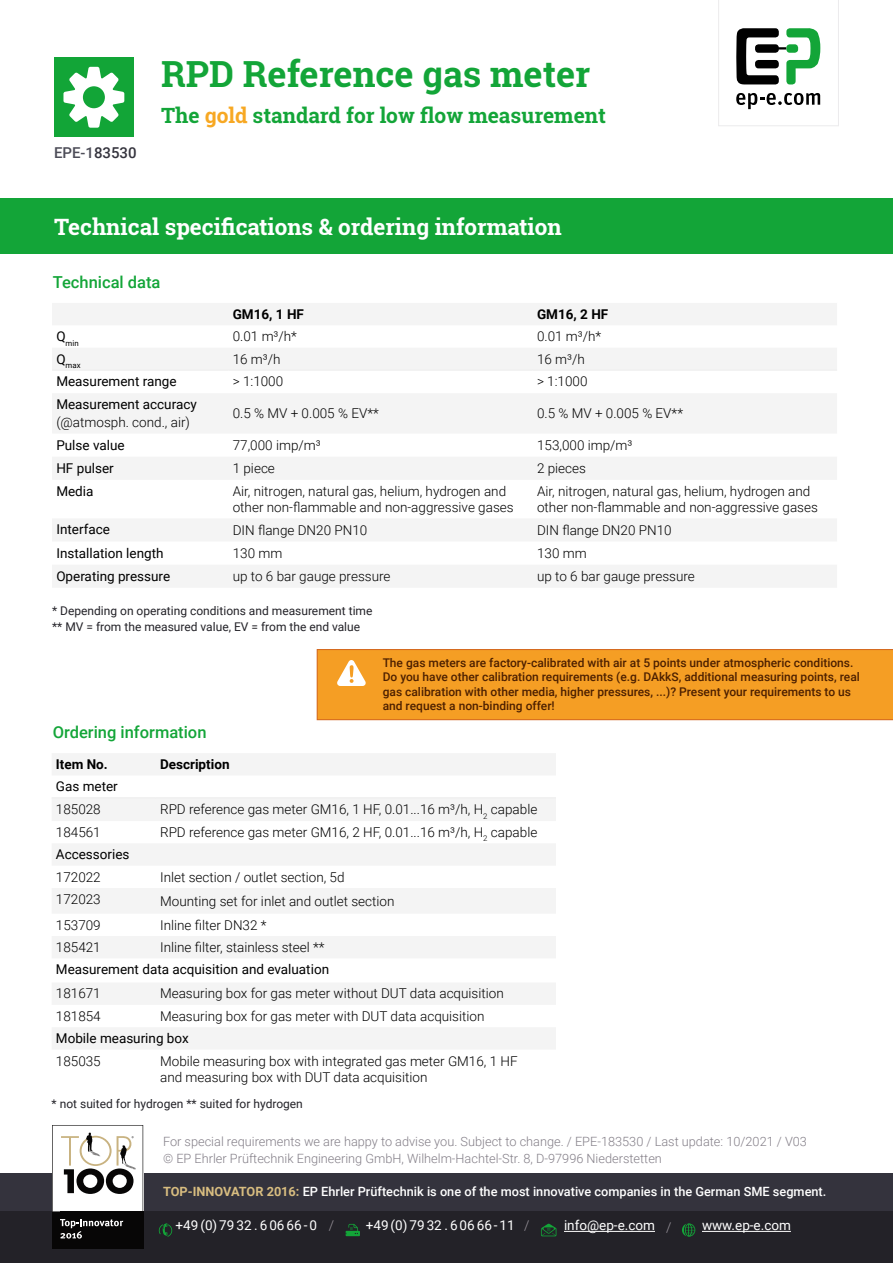
<style>
.page{position:relative;width:893px;height:1263px;background:#fff}
.page>*{position:absolute;margin:0;border:0;box-sizing:border-box;transform-origin:0 0}
.t1{font:700 36px "Roboto Slab";color:#13a538}
.t2{font:700 22.5px "Roboto Slab";color:#fff}
.t3{font:700 21px "Roboto Slab";color:#13a538}
.t4{font:500 16.5px "Roboto";color:#13a538}
.t5{font:500 15px "Roboto";color:#4d4d58}
.t6{font:300 13.5px/16.2px "Roboto";color:#000}
.t7{font:13.5px "Roboto";color:#000}
.t8{font:13.5px "Roboto";color:#fff}
.t9{font:700 13.5px "Roboto";color:#000}
.t10{font:300 12.75px/16.5px "Roboto";color:#837e87}
.t11{font:500 12.75px "Roboto";color:#fff}
.t12{font:500 12px/14.2px "Roboto";color:#4d2000}
.t13{font:12px/16.5px "Roboto";color:#232228}
.t14{font:7.8px "Roboto";color:#000}
.s1{color:#34333d}
.s2{color:#f7a823}
.s3{font-weight:700;color:#d8bd80}
.s4{font-weight:300;color:#9d989f}
</style>
<div class="page">
<div style="left:0;top:1174px;width:893px;height:38px;background:#34333d"></div>
<div style="left:0;top:1212px;width:893px;height:51px;background:#232228"></div>
<svg style="left:52px;top:1125px;width:91px;height:87px"></svg>
<div style="left:52px;top:1212px;width:91px;height:36px;background:#070606"></div>
<div style="left:60px;top:1211px;width:83px;height:37px;background:#070606"></div>
<svg style="left:60px;top:1219px;width:63px;height:19px"></svg>
<svg style="left:159px;top:1223px;width:13px;height:14px"></svg>
<svg style="left:346px;top:1224px;width:14px;height:12px"></svg>
<svg style="left:541px;top:1224px;width:15px;height:12px"></svg>
<hr style="left:564px;top:1231px;width:91px;height:1px;background:#fff">
<svg style="left:682px;top:1223px;width:13px;height:14px"></svg>
<hr style="left:702px;top:1231px;width:89px;height:1px;background:#fff">
<svg style="left:718px;top:0;width:121px;height:126px"></svg>
<div style="left:54px;top:57px;width:80px;height:80px;background:#12a537"></div>
<svg style="left:63px;top:67px;width:61px;height:61px"></svg>
<div style="left:0;top:199px;width:893px;height:55px;background:#13a538"></div>
<svg style="left:52px;top:303px;width:785px;height:284px;fill:#f4f4f4"></svg>
<hr style="left:52px;top:369px;width:176px;height:2px;background:#f0f0f0">
<hr style="left:228px;top:369px;width:305px;height:2px;background:#f0f0f0">
<hr style="left:533px;top:369px;width:304px;height:2px;background:#f0f0f0">
<svg style="left:52px;top:754px;width:504px;height:295px;fill:#f4f4f4"></svg>
<hr style="left:52px;top:797px;width:104px;height:2px;background:#f0f0f0">
<hr style="left:156px;top:797px;width:400px;height:2px;background:#f0f0f0">
<div style="left:317px;top:649px;width:576px;height:71px;background:#f59e24"></div>
<p class="t5" style="left:54px;top:142px;width:84px">EPE-1<span class="s1">83530</span></p>
<h1 class="t1" style="left:161px;top:49px;width:431px">RPD Reference gas meter</h1>
<h3 class="t3" style="left:161px;top:101px;width:446px">The <span class="s2">gold</span> standard for low flow measurement</h3>
<h2 class="t2" style="left:54px;top:212px;width:509px">Technical specifications &amp; ordering information</h2>
<p class="t4" style="left:53px;top:271px;width:109px">Technical data</p>
<p class="t9" style="left:233px;top:305px;width:73px">GM16, 1 HF</p>
<p class="t9" style="left:537px;top:305px;width:73px">GM16, 2 HF</p>
<p class="t14" style="left:56px;top:337px;width:24px"><sup>Q</sup>min</p>
<p class="t6" style="left:233px;top:328px;width:66px">0.01 m³/h*</p>
<p class="t6" style="left:537px;top:328px;width:66px">0.01 m³/h*</p>
<p class="t14" style="left:56px;top:360px;width:26px"><sup>Q</sup>max</p>
<p class="t6" style="left:233px;top:350px;width:49px">16 m³/h</p>
<p class="t6" style="left:537px;top:350px;width:49px">16 m³/h</p>
<p class="t7" style="left:56px;top:372px;width:122px">Measurement range</p>
<p class="t6" style="left:233px;top:373px;width:52px">&gt; 1:1000</p>
<p class="t6" style="left:537px;top:373px;width:52px">&gt; 1:1000</p>
<p class="t7" style="left:56px;top:395px;width:142px">Measurement accuracy</p>
<p class="t6" style="left:56px;top:414px;width:135px">(@atmosph. cond., air)</p>
<p class="t6" style="left:233px;top:405px;width:148px">0.5 % MV + 0.005 % EV**</p>
<p class="t6" style="left:537px;top:405px;width:148px">0.5 % MV + 0.005 % EV**</p>
<p class="t7" style="left:56px;top:435px;width:70px">Pulse value</p>
<p class="t6" style="left:233px;top:436px;width:89px">77,000 imp/m³</p>
<p class="t6" style="left:537px;top:436px;width:97px">153,000 imp/m³</p>
<p class="t7" style="left:56px;top:458px;width:59px">HF pulser</p>
<p class="t6" style="left:233px;top:460px;width:44px">1 piece</p>
<p class="t6" style="left:537px;top:460px;width:51px">2 pieces</p>
<p class="t7" style="left:56px;top:481px;width:39px">Media</p>
<p class="t6" style="left:233px;top:482px;width:282px">Air, nitrogen, natural gas, helium, hydrogen and other non-flammable and non-aggressive gases</p>
<p class="t6" style="left:537px;top:482px;width:282px">Air, nitrogen, natural gas, helium, hydrogen and other non-flammable and non-aggressive gases</p>
<p class="t7" style="left:56px;top:520px;width:55px">Interface</p>
<p class="t6" style="left:233px;top:521px;width:136px">DIN flange DN20 PN10</p>
<p class="t6" style="left:537px;top:521px;width:136px">DIN flange DN20 PN10</p>
<p class="t7" style="left:56px;top:543px;width:109px">Installation length</p>
<p class="t6" style="left:233px;top:544px;width:51px">130 mm</p>
<p class="t6" style="left:537px;top:544px;width:51px">130 mm</p>
<p class="t7" style="left:56px;top:566px;width:115px">Operating pressure</p>
<p class="t6" style="left:233px;top:568px;width:159px">up to 6 bar gauge pressure</p>
<p class="t6" style="left:537px;top:568px;width:159px">up to 6 bar gauge pressure</p>
<p class="t13" style="left:52px;top:602px;width:322px">* Depending on operating conditions and measurement time ** MV = from the measured value, EV = from the end value</p>
<p class="t4" style="left:53px;top:721px;width:155px">Ordering information</p>
<p class="t12" style="left:383px;top:655px;width:479px">The gas meters are factory-calibrated with air at 5 points under atmospheric conditions.<br>Do you have other calibration requirements (e.g. DAkkS, additional measuring points, real gas calibration with other media, higher pressures, ...)? Present your requirements to us and request a non-binding offer!</p>
<p class="t9" style="left:56px;top:755px;width:53px">Item No.</p>
<p class="t9" style="left:160px;top:755px;width:71px">Description</p>
<p class="t7" style="left:56px;top:777px;width:63px">Gas meter</p>
<p class="t6" style="left:56px;top:800px;width:46px">185028</p>
<p class="t6" style="left:160px;top:801px;width:379px">RPD reference gas meter GM16, 1 HF, 0.01...16 m³/h, H<sub>2</sub> capable</p>
<p class="t6" style="left:56px;top:823px;width:46px">184561</p>
<p class="t6" style="left:160px;top:823px;width:379px">RPD reference gas meter GM16, 2 HF, 0.01...16 m³/h, H<sub>2</sub> capable</p>
<p class="t7" style="left:56px;top:845px;width:75px">Accessories</p>
<p class="t6" style="left:56px;top:868px;width:46px">172022</p>
<p class="t6" style="left:160px;top:868px;width:186px">Inlet section / outlet section, 5d</p>
<p class="t6" style="left:56px;top:891px;width:46px">172023</p>
<p class="t6" style="left:160px;top:892px;width:236px">Mounting set for inlet and outlet section</p>
<p class="t6" style="left:56px;top:916px;width:46px">153709</p>
<p class="t6" style="left:160px;top:916px;width:108px">Inline filter DN32 *</p>
<p class="t6" style="left:56px;top:939px;width:46px">185421</p>
<p class="t6" style="left:160px;top:939px;width:166px">Inline filter, stainless steel **</p>
<p class="t7" style="left:56px;top:960px;width:275px">Measurement data acquisition and evaluation</p>
<p class="t6" style="left:56px;top:985px;width:46px">181671</p>
<p class="t6" style="left:160px;top:985px;width:345px">Measuring box for gas meter without DUT data acquisition</p>
<p class="t6" style="left:56px;top:1007px;width:46px">181854</p>
<p class="t6" style="left:160px;top:1007px;width:326px">Measuring box for gas meter with DUT data acquisition</p>
<p class="t7" style="left:56px;top:1029px;width:134px">Mobile measuring box</p>
<p class="t6" style="left:56px;top:1052px;width:46px">185035</p>
<p class="t6" style="left:160px;top:1052px;width:359px">Mobile measuring box with integrated gas meter GM16, 1 HF and measuring box with DUT data acquisition</p>
<p class="t13" style="left:52px;top:1095px;width:253px">* not suited for hydrogen ** suited for hydrogen</p>
<p class="t10" style="left:163px;top:1133px;width:645px">For special requirements we are happy to advise you. Subject to change. / EPE-183530 / Last update: 10/2021 / V03 © EP Ehrler Prüftechnik Engineering GmbH, Wilhelm-Hachtel-Str. 8, D-97996 Niederstetten</p>
<p class="t11" style="left:163px;top:1182px;width:665px"><span class="s3">TOP-INNOVATOR 2016:</span> EP Ehrler Prüftechnik is one of the most innovative companies in the German SME segment.</p>
<p class="t8" style="left:176px;top:1216px;width:160px">+49 (0) 79 32 . 6 06 66 - 0 <span class="s4">/</span></p>
<p class="t8" style="left:366px;top:1216px;width:165px">+49 (0) 79 32 . 6 06 66 - 11 <span class="s4">/</span></p>
<p class="t8" style="left:564px;top:1216px;width:109px">info@ep-e.com <span class="s4">/</span></p>
<p class="t8" style="left:702px;top:1216px;width:90px">www.ep-e.com</p>
</div>
